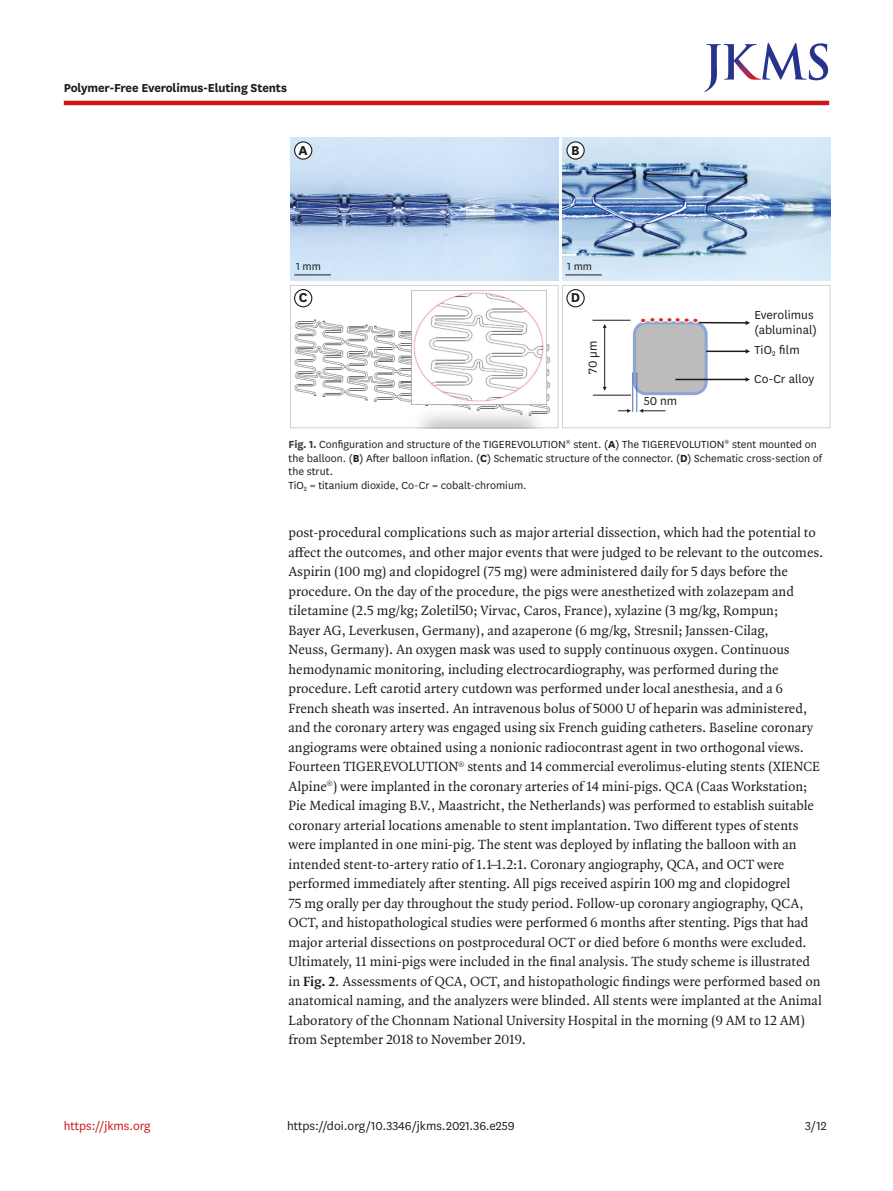
<style>
.page{position:relative;width:893px;height:1191px;background:#fff}
.page>*{position:absolute;margin:0;border:0;box-sizing:border-box;transform-origin:0 0}
.t1{font:700 15px "National";color:#1d1d1b}
.body_p_first{font:14.25px/19.5px "Quadraat OT";color:#1d1d1b}
.doi_running_footer{font:13.5px/15px "National";color:#1d1d1b}
.alt-title-type{font:700 13.5px "National";letter-spacing:-.01em;color:#1d1d1b}
.t2{font:13.5px "National";color:#cd171a}
.fig_caption{font:12px/13.5px "National";color:#1d1d1b}
.s1{font-weight:700;color:#3d3d3c}
.s2{font-weight:700}
</style>
<div class="page">
<hr style="left:64px;top:101px;width:765px;height:4px;background:#cd171a">
<svg style="left:704px;top:43px;width:124px;height:49px"></svg>
<img style="left:290px;top:137px;width:268px;height:144px">
<hr style="left:294px;top:274px;width:37px;height:1px;background:#1d1d1b">
<img style="left:562px;top:137px;width:268px;height:144px">
<hr style="left:565px;top:274px;width:37px;height:1px;background:#1d1d1b">
<div style="left:295px;top:142px;width:17px;height:17px;background:#fff;border-radius:50%"></div>
<div style="left:294px;top:141px;width:18px;height:19px;border:1px solid #1d1d1b;border-radius:50%"></div>
<div style="left:567px;top:142px;width:17px;height:17px;background:#fff;border-radius:50%"></div>
<div style="left:566px;top:141px;width:19px;height:19px;border:1px solid #1d1d1b;border-radius:50%"></div>
<svg style="left:290px;top:285px;width:540px;height:143px"></svg>
<p class="alt-title-type" style="left:64px;top:78px;width:225px">Polymer-Free Everolimus-Eluting Stents</p>
<p class="t1" style="left:299px;top:139px;width:11px">A</p>
<p class="t1" style="left:571px;top:139px;width:10px">B</p>
<p class="fig_caption" style="left:296px;top:259px;width:26px">1 mm</p>
<p class="fig_caption" style="left:567px;top:259px;width:26px">1 mm</p>
<p class="t1" style="left:299px;top:287px;width:10px">C</p>
<p class="t1" style="left:571px;top:287px;width:11px">D</p>
<p class="doi_running_footer" style="left:585px;top:374px;width:35px;rotate:-90deg">70 µm</p>
<p class="doi_running_footer" style="left:644px;top:392px;width:35px">50 nm</p>
<p class="doi_running_footer" style="left:754px;top:307px;width:64px">Everolimus (abluminal)</p>
<p class="doi_running_footer" style="left:754px;top:342px;width:47px">TiO<sub>2</sub> film</p>
<p class="doi_running_footer" style="left:754px;top:371px;width:62px">Co-Cr alloy</p>
<p class="fig_caption" style="left:289px;top:437px;width:535px"><span class="s1">Fig. 1.</span> Configuration and structure of the TIGEREVOLUTION<sup>®</sup> stent. (<span class="s2">A</span>) The TIGEREVOLUTION<sup>®</sup> stent mounted on the balloon. (<span class="s2">B</span>) After balloon inflation. (<span class="s2">C</span>) Schematic structure of the connector. (<span class="s2">D</span>) Schematic cross-section of the strut.<br>TiO<sub>2</sub> = titanium dioxide, Co-Cr = cobalt-chromium.</p>
<p class="body_p_first" style="left:289px;top:523px;width:536px">post-procedural complications such as major arterial dissection, which had the potential to affect the outcomes, and other major events that were judged to be relevant to the outcomes.<br>Aspirin (100 mg) and clopidogrel (75 mg) were administered daily for 5 days before the procedure. On the day of the procedure, the pigs were anesthetized with zolazepam and tiletamine (2.5 mg/kg; Zoletil50; Virvac, Caros, France), xylazine (3 mg/kg, Rompun;<br>Bayer AG, Leverkusen, Germany), and azaperone (6 mg/kg, Stresnil; Janssen-Cilag,<br>Neuss, Germany). An oxygen mask was used to supply continuous oxygen. Continuous hemodynamic monitoring, including electrocardiography, was performed during the procedure. Left carotid artery cutdown was performed under local anesthesia, and a 6<br>French sheath was inserted. An intravenous bolus of 5000 U of heparin was administered, and the coronary artery was engaged using six French guiding catheters. Baseline coronary angiograms were obtained using a nonionic radiocontrast agent in two orthogonal views.<br>Fourteen TIGEREVOLUTION<sup>®</sup> stents and 14 commercial everolimus-eluting stents (XIENCE Alpine<sup>®</sup>) were implanted in the coronary arteries of 14 mini-pigs. QCA (Caas Workstation; Pie Medical imaging B.V., Maastricht, the Netherlands) was performed to establish suitable coronary arterial locations amenable to stent implantation. Two different types of stents were implanted in one mini-pig. The stent was deployed by inflating the balloon with an intended stent-to-artery ratio of 1.1–1.2:1. Coronary angiography, QCA, and OCT were performed immediately after stenting. All pigs received aspirin 100 mg and clopidogrel<br>75 mg orally per day throughout the study period. Follow-up coronary angiography, QCA, OCT, and histopathological studies were performed 6 months after stenting. Pigs that had major arterial dissections on postprocedural OCT or died before 6 months were excluded.<br>Ultimately, 11 mini-pigs were included in the final analysis. The study scheme is illustrated in <span class="s2">Fig. 2</span>. Assessments of QCA, OCT, and histopathologic findings were performed based on anatomical naming, and the analyzers were blinded. All stents were implanted at the Animal Laboratory of the Chonnam National University Hospital in the morning (9 AM to 12 AM) from September 2018 to November 2019.</p>
<p class="t2" style="left:64px;top:1116px;width:88px">https://jkms.org</p>
<p class="doi_running_footer" style="left:287px;top:1117px;width:229px">https://doi.org/10.3346/jkms.2021.36.e259</p>
<p class="doi_running_footer" style="left:805px;top:1117px;width:23px">3/12</p>
</div>
